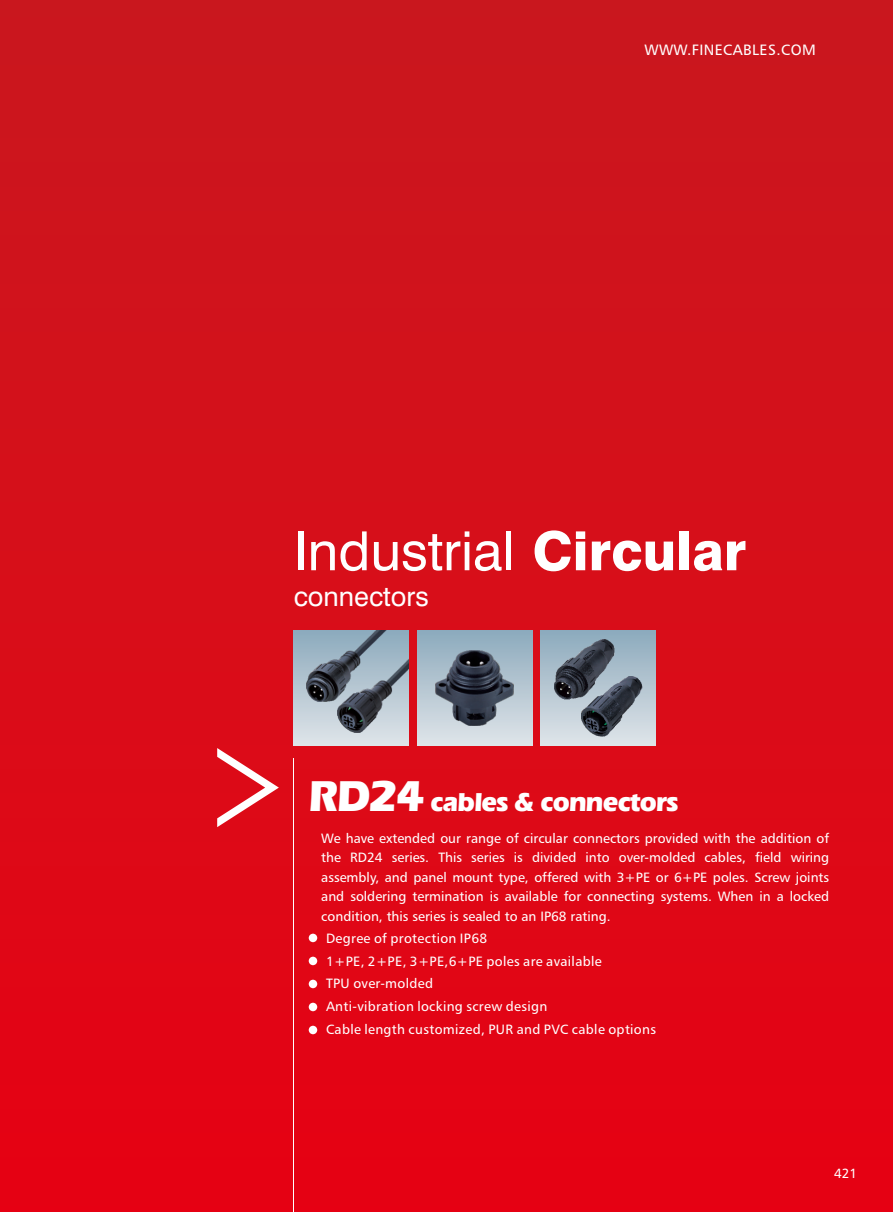
<style>
.page{position:relative;width:893px;height:1212px;background:#fff}
.page>*{position:absolute;margin:0;border:0;box-sizing:border-box;transform-origin:0 0}
.t1{font:54px "Swiss 721 BT";color:#fff}
.t2{font:700 27px "Eras IT Cby BT";letter-spacing:-.03em;color:#fff}
.t3{font:27px "Swiss 721 BT";color:#fff}
.t4{font:15px "Humanist 777 BT Roman B";letter-spacing:.03em;color:#fff}
.t5{font:13.5px/22.8px "Humanist 777 BT Roman B";letter-spacing:.025em;color:#fff}
.t6{font:13.35px "Humanist 777 BT Roman B";color:#fff}
.s1{font-weight:800}
.s2{font-size:45px}
</style>
<div class="page">
<div style="left:0;top:0;width:893px;height:1212px;background:linear-gradient(to right,#d80d19,#d80d19)"></div>
<div style="left:309px;top:934px;width:8px;height:8px;background:#fff;border-radius:50%"></div>
<div style="left:309px;top:957px;width:8px;height:8px;background:#fff;border-radius:50%"></div>
<div style="left:309px;top:980px;width:8px;height:8px;background:#fff;border-radius:50%"></div>
<div style="left:309px;top:1003px;width:8px;height:8px;background:#fff;border-radius:50%"></div>
<div style="left:309px;top:1026px;width:8px;height:8px;background:#fff;border-radius:50%"></div>
<hr style="left:293px;top:758px;width:1px;height:454px;background:#fff">
<div style="left:294px;top:630px;width:115px;height:115px;background:linear-gradient(to bottom,#8ba9bb,#dee2e7)"></div>
<img style="left:307px;top:630px;width:99px;height:72px">
<img style="left:337px;top:636px;width:72px;height:96px">
<div style="left:417px;top:630px;width:115px;height:115px;background:linear-gradient(to bottom,#8ca9bc,#dfe4e8)"></div>
<div style="left:541px;top:630px;width:115px;height:115px;background:linear-gradient(to bottom,#8caabc,#dfe4e8)"></div>
<svg style="left:217px;top:748px;width:62px;height:79px"></svg>
<img style="left:436px;top:650px;width:78px;height:75px">
<img style="left:581px;top:676px;width:61px;height:60px">
<img style="left:554px;top:639px;width:60px;height:61px">
<p class="t4" style="left:644px;top:43px;width:173px">WWW.FINECABLES.COM</p>
<p class="t1" style="left:294px;top:529px;width:454px">Industrial <span class="s1">Circular</span></p>
<p class="t3" style="left:294px;top:586px;width:137px">connectors</p>
<p class="t2" style="left:309px;top:790px;width:371px"><span class="s2">RD24</span> cables &amp; connectors</p>
<p class="t5" style="left:321px;top:829px;width:509px;line-height:19.5px;text-align:justify">We have extended our range of circular connectors provided with the addition of the RD24 series. This series is divided into over-molded cables, field wiring assembly, and panel mount type, offered with 3+PE or 6+PE poles. Screw joints and soldering termination is available for connecting systems. When in a locked condition, this series is sealed to an IP68 rating.</p>
<p class="t5" style="left:326px;top:928px;width:332px">Degree of protection IP68<br>1+PE, 2+PE, 3+PE,6+PE poles are available<br>TPU over-molded<br>Anti-vibration locking screw design<br>Cable length customized, PUR and PVC cable options</p>
<p class="t6" style="left:834px;top:1168px;width:25px">421</p>
</div>
